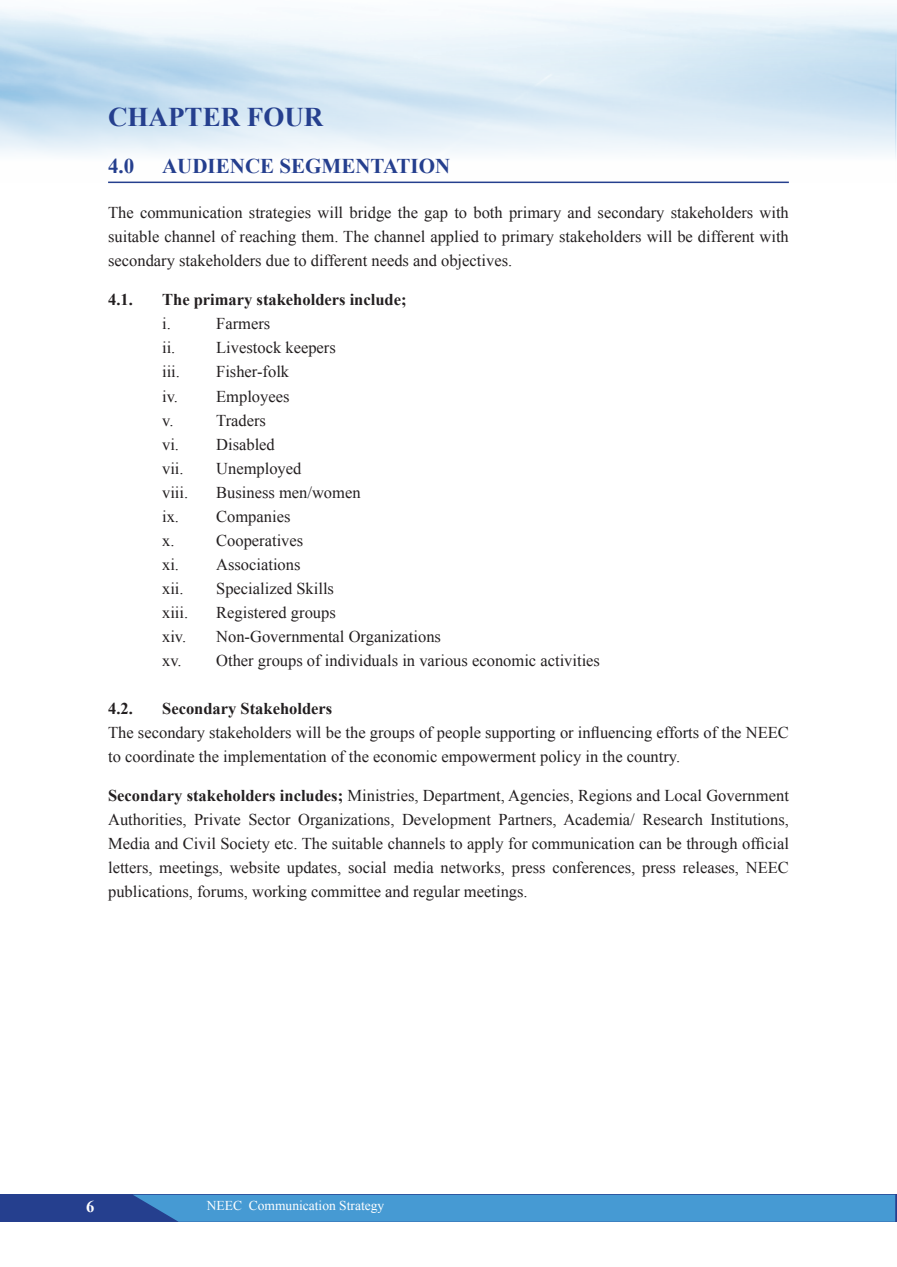
<style>
.page{position:relative;width:897px;height:1267px;background:#fff}
.page>*{position:absolute;margin:0;border:0;box-sizing:border-box;transform-origin:0 0}
.t1{font:700 27px "Times New Roman";color:#253f8e}
.t2{font:700 21px "Times New Roman";color:#253f8e}
.t3{font:16.5px/24px "Times New Roman";color:#231f20}
.t4{font:700 16.5px "Times New Roman";color:#231f20}
.t5{font:700 16.5px "Times New Roman";color:#fff}
.t6{font:13.5px "Times New Roman";color:#fff}
.s1{font-weight:700}
</style>
<div class="page">
<div style="left:0;top:1194px;width:895px;height:27px;background:#253f8e"></div>
<div style="left:133px;top:1194px;width:763px;height:27px;background:#469ad3"></div>
<hr style="left:108px;top:181px;width:680px;height:2px;background:#253f8e">
<h1 class="t1" style="left:108px;top:99px;width:217px">CHAPTER FOUR</h1>
<p class="t2" style="left:108px;top:151px;width:28px">4.0</p>
<p class="t2" style="left:162px;top:151px;width:290px">AUDIENCE SEGMENTATION</p>
<p class="t3" style="left:108px;top:200px;width:682px;text-align:justify">The communication strategies will bridge the gap to both primary and secondary stakeholders with suitable channel of reaching them. The channel applied to primary stakeholders will be different with secondary stakeholders due to different needs and objectives.</p>
<p class="t4" style="left:108px;top:288px;width:26px">4.1.</p>
<p class="t4" style="left:162px;top:288px;width:246px">The primary stakeholders include;</p>
<p class="t3" style="left:162px;top:311px;width:10px">i.</p>
<p class="t3" style="left:216px;top:311px;width:56px">Farmers</p>
<p class="t3" style="left:162px;top:335px;width:15px">ii.</p>
<p class="t3" style="left:216px;top:335px;width:121px">Livestock keepers</p>
<p class="t3" style="left:162px;top:359px;width:19px">iii.</p>
<p class="t3" style="left:162px;top:359px;width:129px;text-align:justify;text-indent:54px">Fisher-folk iv. Employees v.</p>
<p class="t3" style="left:162px;top:408px;width:114px;text-indent:54px">Traders vi. Disabled vii.</p>
<p class="t3" style="left:216px;top:456px;width:87px">Unemployed</p>
<p class="t3" style="left:162px;top:480px;width:200px;text-indent:54px">Business men/women ix. Companies<br>x.</p>
<p class="t3" style="left:162px;top:480px;width:28px">viii.</p>
<p class="t3" style="left:162px;top:528px;width:143px;text-indent:54px">Cooperatives xi. Associations xii.</p>
<p class="t3" style="left:216px;top:576px;width:119px">Specialized Skills</p>
<p class="t3" style="left:162px;top:600px;width:28px">xiii.</p>
<p class="t3" style="left:216px;top:600px;width:121px">Registered groups</p>
<p class="t3" style="left:162px;top:624px;width:26px">xiv.</p>
<p class="t3" style="left:162px;top:624px;width:439px;text-indent:54px">Non-Governmental Organizations<br>xv. Other groups of individuals in various economic activities</p>
<p class="t4" style="left:108px;top:696px;width:26px">4.2.</p>
<p class="t4" style="left:162px;top:696px;width:172px">Secondary Stakeholders</p>
<p class="t3" style="left:108px;top:720px;width:682px">The secondary stakeholders will be the groups of people supporting or influencing efforts of the NEEC to coordinate the implementation of the economic empowerment policy in the country.</p>
<p class="t3" style="left:108px;top:783px;width:682px;text-align:justify"><span class="s1">Secondary stakeholders includes;</span> Ministries, Department, Agencies, Regions and Local Government Authorities, Private Sector Organizations, Development Partners, Academia/ Research Institutions, Media and Civil Society etc. The suitable channels to apply for communication can be through official letters, meetings, website updates, social media networks, press conferences, press releases, NEEC publications, forums, working committee and regular meetings.</p>
<p class="t5" style="left:86px;top:1195px;width:10px">6</p>
<p class="t6" style="left:207px;top:1196px;width:179px">NEEC Communication Strategy</p>
</div>
